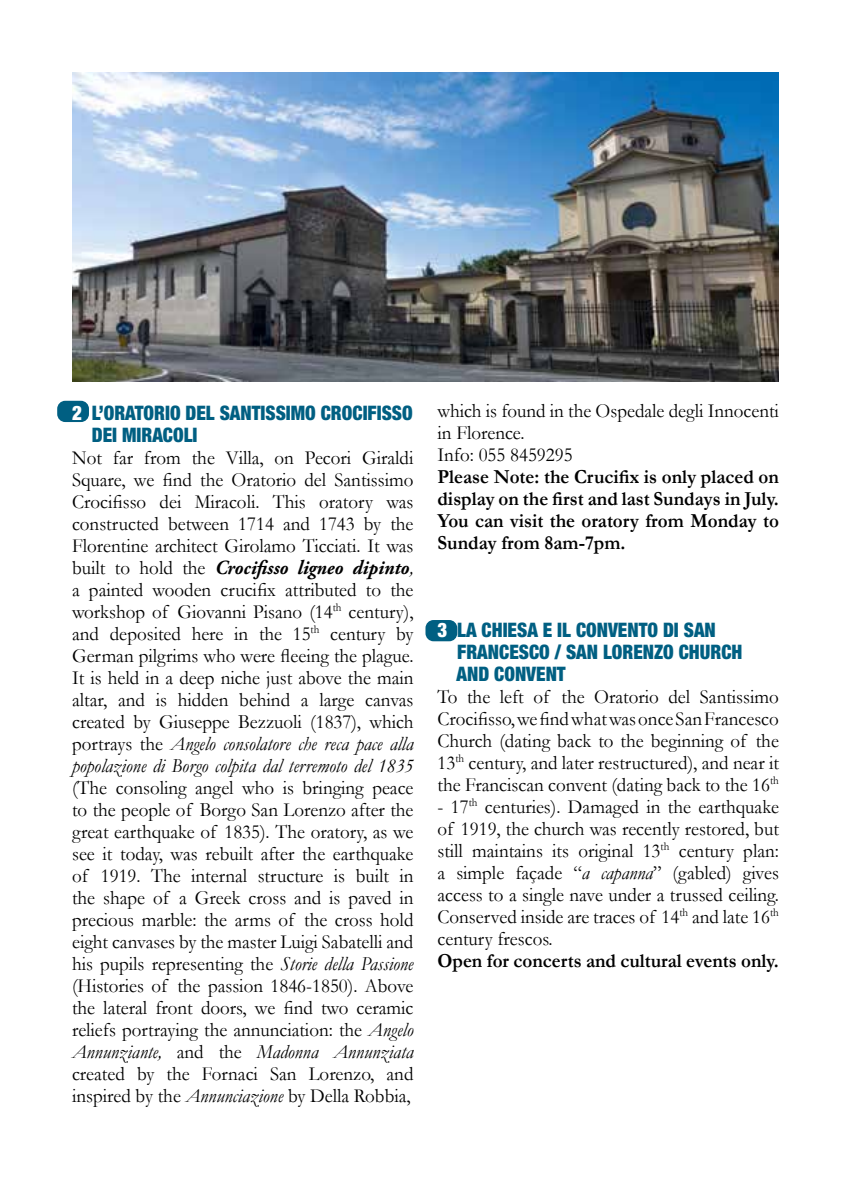
<style>
.page{position:relative;width:851px;height:1191px;background:#fff}
.page>*{position:absolute;margin:0;border:0;box-sizing:border-box;transform-origin:0 0}
.t1{font:20px/22px "Garamond";color:#000;text-align:justify;scale:.95 1}
.t2{font:700 20px/22px "Garamond";color:#000;text-align:justify;scale:.95 1}
.t3{font:900 condensed 20px/22px "Helvetica Neue";color:#005f82;scale:.95 1}
.t4{font:italic 700 20px "Adobe Garamond Pro";color:#000;scale:.95 1}
.s1{color:#fff}
.s2{font-family:"Garamond";font-weight:400;font-style:normal}
.s3{font-family:"Garamond";font-weight:400}
.s4{font-style:italic}
</style>
<div class="page">
<div style="left:57px;top:401px;width:32px;height:21px;background:#005f82;border-radius:8px"></div>
<div style="left:425px;top:620px;width:32px;height:21px;background:#005f82;border-radius:8px"></div>
<img style="left:72px;top:72px;width:706px;height:310px">
<p class="t3" style="left:92px;top:401px;width:339px;text-indent:-20px"><span class="s1">2</span>. L’ORATORIO DEL SANTISSIMO CROCIFISSO<br>DEI MIRACOLI</p>
<p class="t1" style="left:72px;top:446px;width:361px">Not far from the Villa, on Pecori Giraldi Square, we find the Oratorio del Santissimo Crocifisso dei Miracoli. This oratory was constructed between 1714 and 1743 by the Florentine architect Girolamo Ticciati. It was</p>
<p class="t4" style="left:72px;top:556px;width:361px"><span class="s2">built to hold the</span> Crocifisso ligneo dipinto<span class="s3">,</span></p>
<p class="t1" style="left:72px;top:578px;width:361px">a painted wooden crucifix attributed to the workshop of Giovanni Pisano (14<sup>th</sup> century), and deposited here in the 15<sup>th</sup> century by German pilgrims who were fleeing the plague.<br>It is held in a deep niche just above the main altar, and is hidden behind a large canvas created by Giuseppe Bezzuoli (1837), which portrays the <span class="s4">Angelo consolatore che reca pace alla popolazione di Borgo colpita dal terremoto del 1835</span></p>
<p class="t1" style="left:72px;top:776px;width:361px">(The consoling angel who is bringing peace to the people of Borgo San Lorenzo after the great earthquake of 1835). The oratory, as we see it today, was rebuilt after the earthquake of 1919. The internal structure is built in the shape of a Greek cross and is paved in precious marble: the arms of the cross hold eight canvases by the master Luigi Sabatelli and his pupils representing the <span class="s4">Storie della Passione </span>(Histories of the passion 1846-1850). Above the lateral front doors, we find two ceramic reliefs portraying the annunciation: the <span class="s4">Angelo Annunziante,</span> and the <span class="s4">Madonna Annunziata </span>created by the Fornaci San Lorenzo, and inspired by the <span class="s4">Annunciazione</span> by Della Robbia,</p>
<p class="t1" style="left:437px;top:399px;width:361px;text-align:left">which is found in the Ospedale degli Innocenti in Florence.<br>Info: 055 8459295</p>
<p class="t2" style="left:437px;top:466px;width:361px">Please Note: the Crucifix is only placed on display on the first and last Sundays in July.<br>You can visit the oratory from Monday to Sunday from 8am-7pm.</p>
<p class="t3" style="left:456px;top:618px;width:302px;text-indent:-19px"><span class="s1">3</span> LA CHIESA E IL CONVENTO DI SAN<br>FRANCESCO / SAN LORENZO CHURCH<br>AND CONVENT</p>
<p class="t1" style="left:437px;top:685px;width:361px">To the left of the Oratorio del Santissimo Crocifisso, wefindwhatwasonceSanFrancesco Church (dating back to the beginning of the 13<sup>th</sup> century, and later restructured), and near it the Franciscan convent (dating back to the 16<sup>th</sup></p>
<p class="t1" style="left:437px;top:795px;width:361px">- 17<sup>th</sup> centuries). Damaged in the earthquake of 1919, the church was recently restored, but still maintains its original 13<sup>th</sup> century plan: a simple façade “<span class="s4">a capanna</span>” (gabled) gives access to a single nave under a trussed ceiling.<br>Conserved inside are traces of 14<sup>th</sup> and late 16<sup>th </sup>century frescos.</p>
<p class="t2" style="left:437px;top:950px;width:361px">Open for concerts and cultural events only.</p>
</div>
